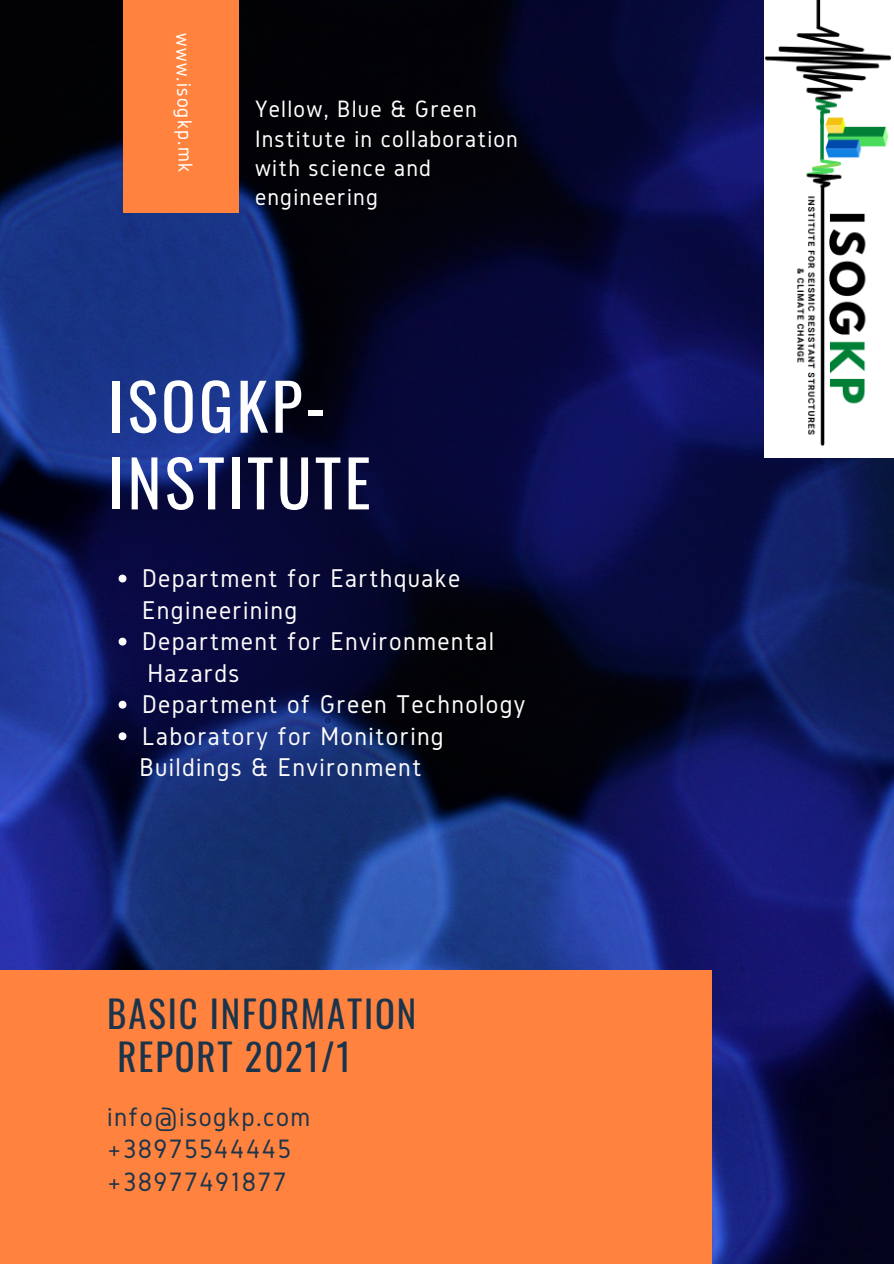
<style>
.page{position:relative;width:894px;height:1264px;background:#fff}
.page>*{position:absolute;margin:0;border:0;box-sizing:border-box;transform-origin:0 0}
.t1{font:64.05px "Oswald";letter-spacing:.05em;color:#fff}
.t2{font:36.75px "Oswald";letter-spacing:.05em;color:#1b344b}
.t3{font:27.6px "Gidole";letter-spacing:.05em;color:#1b344b}
.t4{font:26.7px/31.5px "Gidole";letter-spacing:.05em;color:#fcfcfc}
.t5{font:24.6px/29.2px "Gidole";letter-spacing:.05em;color:#fff}
.t6{font:21px "Gidole";color:#fff}
</style>
<div class="page">
<img style="left:0;top:0;width:893px;height:1263px">
<div style="left:123px;top:0;width:115px;height:212px;background:#ff833e"></div>
<div style="left:0;top:970px;width:710px;height:293px;background:#ff833e"></div>
<img style="left:764px;top:0;width:129px;height:457px">
<svg style="left:118px;top:574px;width:8px;height:8px"></svg>
<svg style="left:118px;top:637px;width:8px;height:8px"></svg>
<svg style="left:118px;top:700px;width:8px;height:8px"></svg>
<svg style="left:118px;top:732px;width:8px;height:8px"></svg>
<p class="t6" style="left:195px;top:33px;width:140px;rotate:89deg">www.isogkp.mk</p>
<p class="t5" style="left:255px;top:94px;width:264px">Yellow, Blue &amp; Green<br>Institute in collaboration with science and engineering</p>
<p class="t1" style="left:108px;top:356px;width:219px">ISOGKP-</p>
<p class="t1" style="left:108px;top:433px;width:263px">INSTITUTE</p>
<p class="t4" style="left:142px;top:562px;width:320px">Department for Earthquake<br>Engineerining</p>
<p class="t4" style="left:142px;top:625px;width:353px">Department for Environmental</p>
<p class="t4" style="left:147px;top:656px;width:94px">Hazards</p>
<p class="t4" style="left:142px;top:688px;width:385px">Department of Green Technology</p>
<p class="t4" style="left:142px;top:719px;width:303px">Laboratory for Monitoring</p>
<p class="t4" style="left:139px;top:751px;width:283px">Buildings &amp; Environment</p>
<p class="t2" style="left:107px;top:984px;width:310px">BASIC INFORMATION</p>
<p class="t2" style="left:118px;top:1027px;width:235px">REPORT 2021/1</p>
<p class="t3" style="left:107px;top:1101px;width:204px">info@isogkp.com</p>
<p class="t3" style="left:107px;top:1133px;width:185px">+38975544445</p>
<p class="t3" style="left:107px;top:1166px;width:181px">+38977491877</p>
</div>
